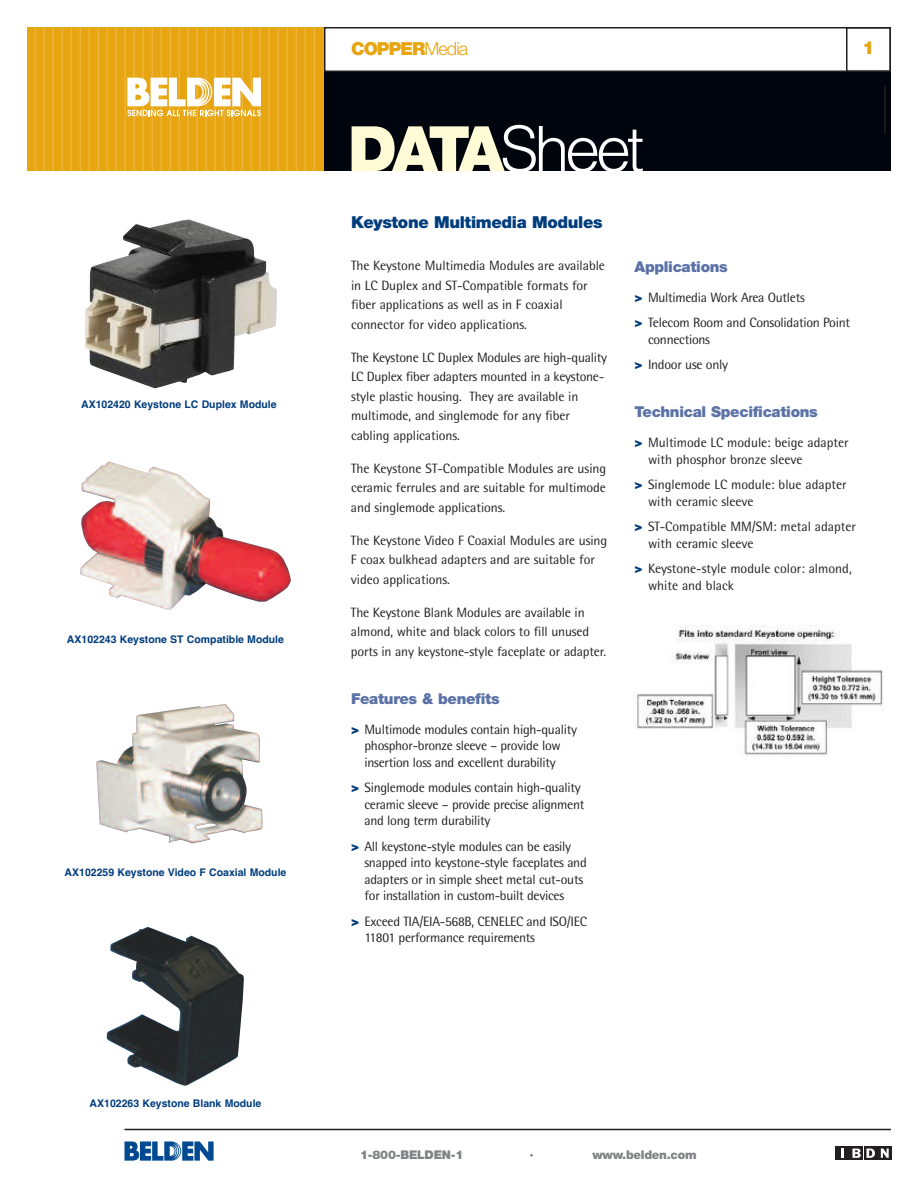
<style>
.page{position:relative;width:918px;height:1188px;background:#fff}
.page>*{position:absolute;margin:0;border:0;box-sizing:border-box;transform-origin:0 0}
.t1{font:300 63px "Helvetica";letter-spacing:-.065em;color:#fff}
.t2{font:900 18px "Helvetica Neue";letter-spacing:-.055em;color:#e7a512}
.t3{font:900 16.5px "Helvetica Neue";letter-spacing:-.02em;color:#013d7d}
.t4{font:900 15px "Helvetica Neue";letter-spacing:-.02em;color:#5b72a6}
.t5{font:13.5px/19.5px "Rotis Semi Sans";letter-spacing:-.01em;color:#231f20}
.t6{font:900 12px "Helvetica Neue";letter-spacing:-.02em;color:#808285}
.t7{font:700 10.5px "Helvetica";color:#013d7d}
.t8{font:900 7.5px "Helvetica Neue";color:#808285}
.s1{font-weight:300}
.s2{font-family:"Helvetica Neue";font-weight:900;color:#fffbd6}
.s3{font-family:"Helvetica Neue";font-weight:900;color:#013d7d}
</style>
<div class="page">
<div style="left:27px;top:27px;width:297px;height:144px;background:#e7a512"></div>
<hr style="left:34px;top:27px;width:2px;height:144px;background:#ecb33b">
<hr style="left:44px;top:27px;width:1px;height:144px;background:#ecb33b">
<hr style="left:52px;top:27px;width:2px;height:144px;background:#ecb33b">
<hr style="left:62px;top:27px;width:1px;height:144px;background:#ecb33b">
<hr style="left:70px;top:27px;width:2px;height:144px;background:#ecb33b">
<hr style="left:80px;top:27px;width:1px;height:144px;background:#ecb33b">
<hr style="left:88px;top:27px;width:2px;height:144px;background:#ecb33b">
<hr style="left:98px;top:27px;width:1px;height:144px;background:#ecb33b">
<hr style="left:106px;top:27px;width:2px;height:144px;background:#ecb33b">
<hr style="left:116px;top:27px;width:1px;height:144px;background:#ecb33b">
<hr style="left:124px;top:27px;width:2px;height:144px;background:#ecb33b">
<hr style="left:134px;top:27px;width:1px;height:144px;background:#ecb33b">
<hr style="left:142px;top:27px;width:2px;height:144px;background:#ecb33b">
<hr style="left:152px;top:27px;width:1px;height:144px;background:#ecb33b">
<hr style="left:160px;top:27px;width:2px;height:144px;background:#ecb33b">
<hr style="left:170px;top:27px;width:1px;height:144px;background:#ecb33b">
<hr style="left:178px;top:27px;width:2px;height:144px;background:#ecb33b">
<hr style="left:188px;top:27px;width:1px;height:144px;background:#ecb33b">
<hr style="left:196px;top:27px;width:2px;height:144px;background:#ecb33b">
<hr style="left:206px;top:27px;width:1px;height:144px;background:#ecb33b">
<hr style="left:214px;top:27px;width:2px;height:144px;background:#ecb33b">
<hr style="left:224px;top:27px;width:1px;height:144px;background:#ecb33b">
<hr style="left:232px;top:27px;width:2px;height:144px;background:#ecb33b">
<hr style="left:242px;top:27px;width:1px;height:144px;background:#ecb33b">
<hr style="left:250px;top:27px;width:2px;height:144px;background:#ecb33b">
<hr style="left:260px;top:27px;width:1px;height:144px;background:#ecb33b">
<hr style="left:268px;top:27px;width:2px;height:144px;background:#ecb33b">
<hr style="left:278px;top:27px;width:1px;height:144px;background:#ecb33b">
<hr style="left:286px;top:27px;width:2px;height:144px;background:#ecb33b">
<hr style="left:296px;top:27px;width:1px;height:144px;background:#ecb33b">
<hr style="left:304px;top:27px;width:2px;height:144px;background:#ecb33b">
<hr style="left:314px;top:27px;width:1px;height:144px;background:#ecb33b">
<div style="left:324px;top:72px;width:567px;height:99px;background:#01060e"></div>
<div style="left:324px;top:27px;width:567px;height:45px;border:2px solid #231f20"></div>
<hr style="left:884px;top:86px;width:2px;height:48px;background:#231f20">
<div style="left:846px;top:27px;width:45px;height:45px;border:2px solid #231f20"></div>
<hr style="left:124px;top:1129px;width:767px;height:1px;background:#231f20">
<svg style="left:127px;top:78px;width:134px;height:38px"></svg>
<svg style="left:124px;top:1141px;width:90px;height:20px"></svg>
<div style="left:836px;top:1146px;width:13px;height:14px;background:#231f20"></div>
<svg style="left:850px;top:1146px;width:13px;height:14px"></svg>
<div style="left:864px;top:1146px;width:13px;height:14px;background:#231f20"></div>
<svg style="left:878px;top:1146px;width:14px;height:14px"></svg>
<svg style="left:841px;top:1149px;width:3px;height:9px"></svg>
<svg style="left:852px;top:1149px;width:23px;height:9px"></svg>
<svg style="left:881px;top:1149px;width:8px;height:9px"></svg>
<img style="left:85px;top:219px;width:192px;height:170px">
<img style="left:80px;top:462px;width:211px;height:148px">
<img style="left:96px;top:704px;width:167px;height:139px">
<img style="left:107px;top:927px;width:137px;height:159px">
<img style="left:634px;top:625px;width:249px;height:131px">
<p class="t7" style="left:81px;top:398px;width:197px">AX102420 Keystone LC Duplex Module</p>
<p class="t7" style="left:67px;top:634px;width:219px">AX102243 Keystone ST Compatible Module</p>
<p class="t7" style="left:65px;top:866px;width:223px">AX102259 Keystone Video F Coaxial Module</p>
<p class="t7" style="left:90px;top:1097px;width:173px">AX102263 Keystone Blank Module</p>
<h2 class="t2" style="left:351px;top:42px;width:119px">COPPER<span class="s1">Media</span></h2>
<h2 class="t2" style="left:862px;top:42px;width:14px">1</h2>
<h1 class="t1" style="left:348px;top:113px;width:298px"><span class="s2">DATA</span>Sheet</h1>
<p class="t3" style="left:351px;top:216px;width:253px">Keystone Multimedia Modules</p>
<p class="t5" style="left:351px;top:257px;width:255px">The Keystone Multimedia Modules are available in LC Duplex and ST-Compatible formats for fiber applications as well as in F coaxial connector for video applications.</p>
<p class="t5" style="left:351px;top:349px;width:258px">The Keystone LC Duplex Modules are high-quality LC Duplex fiber adapters mounted in a keystone&shy;style plastic housing. They are available in multimode, and singlemode for any fiber cabling applications.</p>
<p class="t5" style="left:351px;top:460px;width:257px;text-align:justify">The Keystone ST-Compatible Modules are using ceramic ferrules and are suitable for multimode and singlemode applications.</p>
<p class="t5" style="left:351px;top:532px;width:258px">The Keystone Video F Coaxial Modules are using<br>F coax bulkhead adapters and are suitable for video applications.</p>
<p class="t5" style="left:351px;top:604px;width:257px">The Keystone Blank Modules are available in almond, white and black colors to fill unused ports in any keystone-style faceplate or adapter.</p>
<p class="t4" style="left:351px;top:693px;width:150px">Features &amp; benefits</p>
<p class="t5" style="left:351px;top:722px;width:228px;line-height:16.5px;text-align:center"><span class="s3">&gt;</span> Multimode modules contain high-quality phosphor-bronze sleeve – provide low insertion loss and excellent durability</p>
<p class="t5" style="left:364px;top:781px;width:221px;line-height:16.5px;text-indent:-14px"><span class="s3">&gt;</span> Singlemode modules contain high-quality ceramic sleeve – provide precise alignment and long term durability</p>
<p class="t5" style="left:364px;top:839px;width:224px;line-height:16.5px;text-indent:-14px"><span class="s3">&gt;</span> All keystone-style modules can be easily snapped into keystone-style faceplates and adapters or in simple sheet metal cut-outs for installation in custom-built devices</p>
<p class="t5" style="left:364px;top:914px;width:224px;line-height:16.5px;text-indent:-14px"><span class="s3">&gt;</span> Exceed TIA/EIA-568B, CENELEC and ISO/IEC<br>11801 performance requirements</p>
<p class="t4" style="left:634px;top:261px;width:95px">Applications</p>
<p class="t5" style="left:634px;top:286px;width:217px;line-height:25.5px"><span class="s3">&gt;</span> Multimedia Work Area Outlets<br><span class="s3">&gt;</span> Telecom Room and Consolidation Point</p>
<p class="t5" style="left:634px;top:328px;width:95px;line-height:25.5px;text-align:center">connections<br><span class="s3">&gt;</span> Indoor use only</p>
<p class="t4" style="left:634px;top:406px;width:185px">Technical Specifications</p>
<p class="t5" style="left:648px;top:436px;width:202px;line-height:16.5px;text-indent:-14px"><span class="s3">&gt;</span> Multimode LC module: beige adapter with phosphor bronze sleeve</p>
<p class="t5" style="left:648px;top:478px;width:200px;line-height:16.5px;text-indent:-14px"><span class="s3">&gt;</span> Singlemode LC module: blue adapter with ceramic sleeve</p>
<p class="t5" style="left:648px;top:520px;width:210px;line-height:16.5px;text-indent:-14px"><span class="s3">&gt;</span> ST-Compatible MM/SM: metal adapter with ceramic sleeve</p>
<p class="t5" style="left:648px;top:562px;width:205px;line-height:16.5px;text-indent:-14px"><span class="s3">&gt;</span> Keystone-style module color: almond, white and black</p>
<p class="t6" style="left:360px;top:1150px;width:105px">1-800-BELDEN-1</p>
<p class="t8" style="left:530px;top:1152px;width:5px">•</p>
<p class="t6" style="left:592px;top:1150px;width:106px">www.belden.com</p>
</div>
